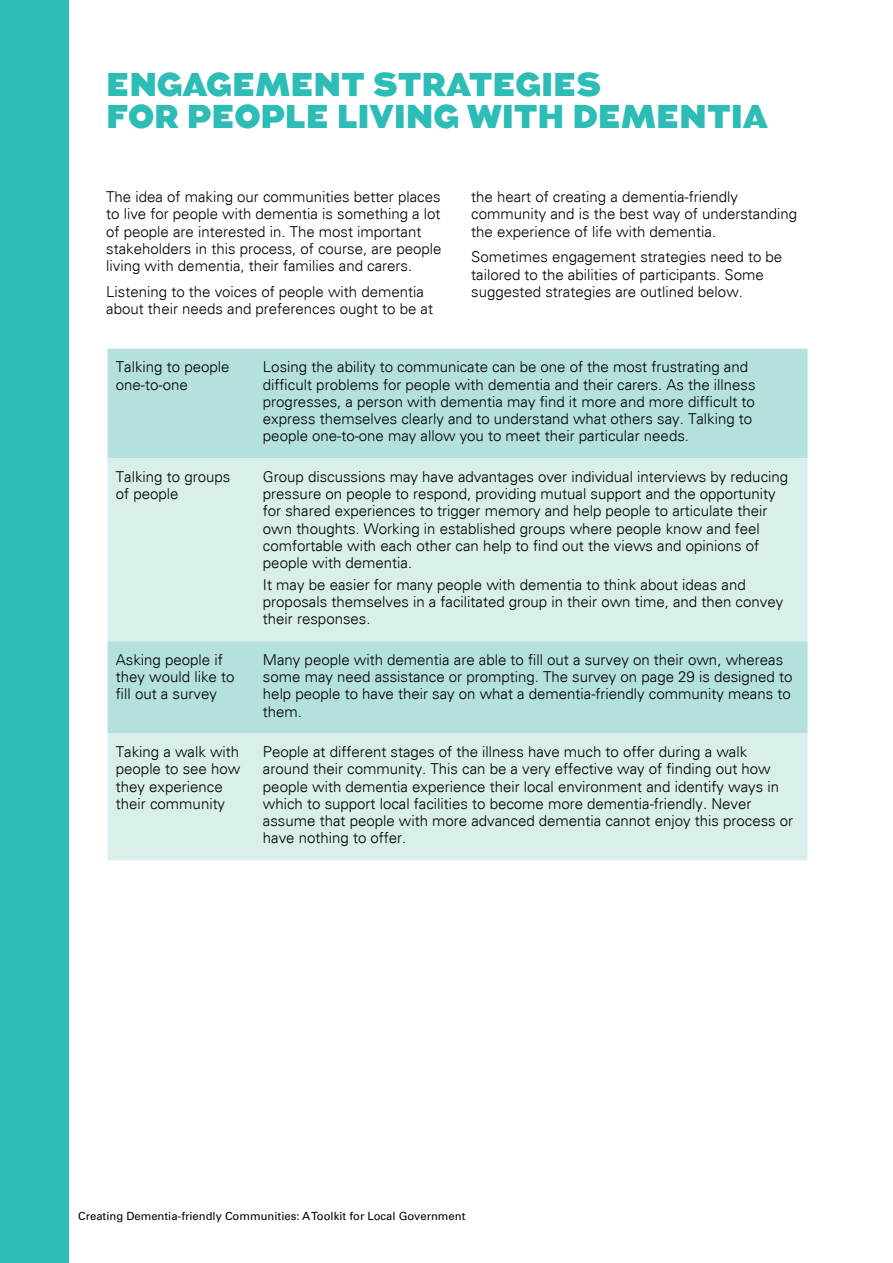
<style>
.page{position:relative;width:893px;height:1263px;background:#fff}
.page>*{position:absolute;margin:0;border:0;box-sizing:border-box;transform-origin:0 0}
.t1{font:900 33px/31.5px "Augustus";letter-spacing:-.005em;color:#2dbcb6}
.t2{font:300 15px/17.2px "Univers";color:#000}
.t3{font:11.25px "Univers LT Std";color:#000}
</style>
<div class="page">
<div style="left:107px;top:349px;width:701px;height:109px;background:#b5e1dd"></div>
<svg style="left:107px;top:458px;width:701px;height:402px;background:#d0ebe8"></svg>
<div style="left:0;top:0;width:68px;height:1263px;background:#2dbcb6"></div>
<h1 class="t1" style="left:106px;top:69px;width:663px">ENGAGEMENT STRATEGIES<br>FOR PEOPLE LIVING WITH DEMENTIA</h1>
<p class="t2" style="left:106px;top:188px;width:337px">The idea of making our communities better places to live for people with dementia is something a lot of people are interested in. The most important stakeholders in this process, of course, are people living with dementia, their families and carers.</p>
<p class="t2" style="left:106px;top:283px;width:328px">Listening to the voices of people with dementia about their needs and preferences ought to be at</p>
<p class="t2" style="left:471px;top:188px;width:327px">the heart of creating a dementia-friendly community and is the best way of understanding the experience of life with dementia.</p>
<p class="t2" style="left:471px;top:249px;width:312px">Sometimes engagement strategies need to be tailored to the abilities of participants. Some suggested strategies are outlined below.</p>
<p class="t2" style="left:116px;top:358px;width:115px">Talking to people one-to-one</p>
<p class="t2" style="left:263px;top:358px;width:494px">Losing the ability to communicate can be one of the most frustrating and difficult problems for people with dementia and their carers. As the illness progresses, a person with dementia may find it more and more difficult to express themselves clearly and to understand what others say. Talking to people one-to-one may allow you to meet their particular needs.</p>
<p class="t2" style="left:116px;top:468px;width:116px">Talking to groups of people</p>
<p class="t2" style="left:263px;top:468px;width:527px">Group discussions may have advantages over individual interviews by reducing pressure on people to respond, providing mutual support and the opportunity for shared experiences to trigger memory and help people to articulate their own thoughts. Working in established groups where people know and feel comfortable with each other can help to find out the views and opinions of people with dementia.</p>
<p class="t2" style="left:263px;top:576px;width:522px">It may be easier for many people with dementia to think about ideas and proposals themselves in a facilitated group in their own time, and then convey their responses.</p>
<p class="t2" style="left:116px;top:651px;width:120px">Asking people if they would like to fill out a survey</p>
<p class="t2" style="left:263px;top:651px;width:531px">Many people with dementia are able to fill out a survey on their own, whereas some may need assistance or prompting. The survey on page 29 is designed to help people to have their say on what a dementia-friendly community means to them.</p>
<p class="t2" style="left:116px;top:743px;width:126px">Taking a walk with people to see how they experience their community</p>
<p class="t2" style="left:263px;top:743px;width:532px">People at different stages of the illness have much to offer during a walk around their community. This can be a very effective way of finding out how people with dementia experience their local environment and identify ways in which to support local facilities to become more dementia-friendly. Never assume that people with more advanced dementia cannot enjoy this process or have nothing to offer.</p>
<p class="t3" style="left:78px;top:1210px;width:389px">Creating Dementia-friendly Communities: A Toolkit for Local Government</p>
</div>
